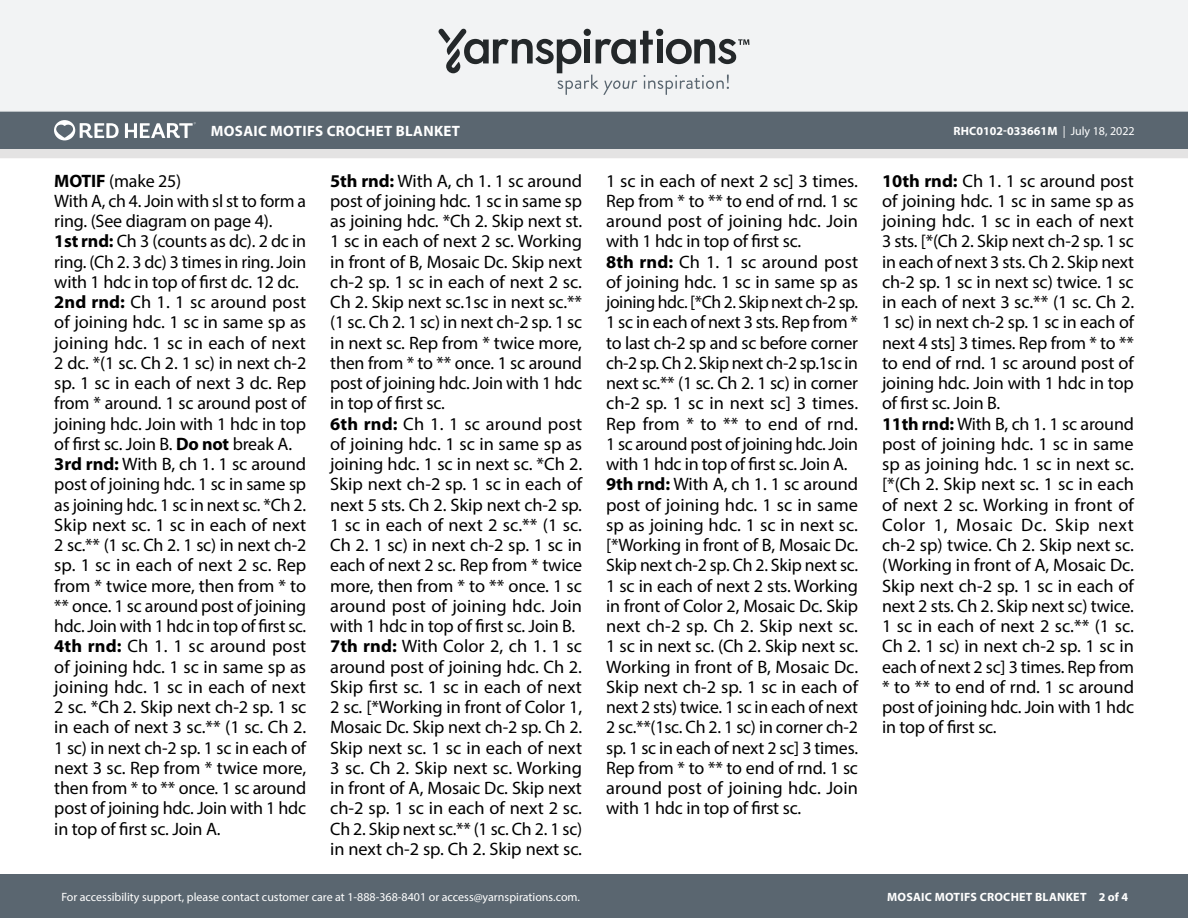
<style>
.page{position:relative;width:1188px;height:918px;background:#fff}
.page>*{position:absolute;margin:0;border:0;box-sizing:border-box;transform-origin:0 0}
.Body_-__Auto_Style_w{font:18px/20.2px "Myriad Pro";letter-spacing:-.01em;color:#000;text-align:justify}
.t1{font:700 15px "Myriad Pro";letter-spacing:.02em;color:#fff}
.t2{font:12px "Myriad Pro";color:#fff}
.t3{font:700 12px "Myriad Pro";letter-spacing:.02em;color:#fff}
.t4{font:700 12px "Myriad Pro";color:#fff}
.s1{font-weight:400}
.s2{font-weight:700}
</style>
<div class="page">
<div style="left:0;top:875px;width:1188px;height:43px;background:#5a6670"></div>
<div style="left:0;top:149px;width:1188px;height:9px;background:#e4e3e3"></div>
<div style="left:0;top:111px;width:1188px;height:38px;background:#5a6670"></div>
<div style="left:0;top:0;width:1188px;height:112px;background:#f2f3f4"></div>
<svg style="left:438px;top:29px;width:311px;height:66px"></svg>
<svg style="left:54px;top:120px;width:65px;height:20px"></svg>
<svg style="left:125px;top:122px;width:71px;height:16px"></svg>
<p class="t1" style="left:211px;top:121px;width:251px">MOSAIC MOTIFS CROCHET BLANKET</p>
<p class="t4" style="left:953px;top:123px;width:183px">RHC0102-033661M <span class="s1">| July 18, 2022</span></p>
<p class="Body_-__Auto_Style_w" style="left:54px;top:170px;width:129px"><span class="s2">MOTIF</span> (make 25)</p>
<p class="Body_-__Auto_Style_w" style="left:54px;top:191px;width:253px">With A, ch 4. Join with sl st to form a ring. (See diagram on page 4).</p>
<p class="Body_-__Auto_Style_w" style="left:54px;top:231px;width:253px"><span class="s2">1st rnd:</span> Ch 3 (counts as dc). 2 dc in ring. (Ch 2. 3 dc) 3 times in ring. Join with 1 hdc in top of first dc. 12 dc.</p>
<p class="Body_-__Auto_Style_w" style="left:54px;top:292px;width:254px"><span class="s2">2nd rnd:</span> Ch 1. 1 sc around post of joining hdc. 1 sc in same sp as joining hdc. 1 sc in each of next 2 dc. *(1 sc. Ch 2. 1 sc) in next ch-2 sp. 1 sc in each of next 3 dc. Rep from * around. 1 sc around post of joining hdc. Join with 1 hdc in top of first sc. Join B. <span class="s2">Do not</span> break A.</p>
<p class="Body_-__Auto_Style_w" style="left:54px;top:454px;width:254px"><span class="s2">3rd rnd:</span> With B, ch 1. 1 sc around post of joining hdc. 1 sc in same sp as joining hdc. 1 sc in next sc. *Ch 2.<br>Skip next sc. 1 sc in each of next 2 sc.** (1 sc. Ch 2. 1 sc) in next ch-2 sp. 1 sc in each of next 2 sc. Rep from * twice more, then from * to ** once. 1 sc around post of joining hdc. Join with 1 hdc in top of first sc.</p>
<p class="Body_-__Auto_Style_w" style="left:54px;top:636px;width:254px"><span class="s2">4th rnd:</span> Ch 1. 1 sc around post of joining hdc. 1 sc in same sp as joining hdc. 1 sc in each of next 2 sc. *Ch 2. Skip next ch-2 sp. 1 sc in each of next 3 sc.** (1 sc. Ch 2.<br>1 sc) in next ch-2 sp. 1 sc in each of next 3 sc. Rep from * twice more, then from * to ** once. 1 sc around post of joining hdc. Join with 1 hdc in top of first sc. Join A.</p>
<p class="Body_-__Auto_Style_w" style="left:330px;top:170px;width:254px"><span class="s2">5th rnd:</span> With A, ch 1. 1 sc around post of joining hdc. 1 sc in same sp as joining hdc. *Ch 2. Skip next st.<br>1 sc in each of next 2 sc. Working in front of B, Mosaic Dc. Skip next ch-2 sp. 1 sc in each of next 2 sc.<br>Ch 2. Skip next sc.1sc in next sc.** (1 sc. Ch 2. 1 sc) in next ch-2 sp. 1 sc in next sc. Rep from * twice more, then from * to ** once. 1 sc around post of joining hdc. Join with 1 hdc in top of first sc.</p>
<p class="Body_-__Auto_Style_w" style="left:330px;top:413px;width:253px"><span class="s2">6th rnd:</span> Ch 1. 1 sc around post of joining hdc. 1 sc in same sp as joining hdc. 1 sc in next sc. *Ch 2.<br>Skip next ch-2 sp. 1 sc in each of next 5 sts. Ch 2. Skip next ch-2 sp.<br>1 sc in each of next 2 sc.** (1 sc.<br>Ch 2. 1 sc) in next ch-2 sp. 1 sc in each of next 2 sc. Rep from * twice more, then from * to ** once. 1 sc around post of joining hdc. Join with 1 hdc in top of first sc. Join B.</p>
<p class="Body_-__Auto_Style_w" style="left:330px;top:636px;width:253px"><span class="s2">7th rnd:</span> With Color 2, ch 1. 1 sc around post of joining hdc. Ch 2.<br>Skip first sc. 1 sc in each of next 2 sc. [*Working in front of Color 1, Mosaic Dc. Skip next ch-2 sp. Ch 2.<br>Skip next sc. 1 sc in each of next 3 sc. Ch 2. Skip next sc. Working in front of A, Mosaic Dc. Skip next ch-2 sp. 1 sc in each of next 2 sc.<br>Ch 2. Skip next sc.** (1 sc. Ch 2. 1 sc) in next ch-2 sp. Ch 2. Skip next sc.</p>
<p class="Body_-__Auto_Style_w" style="left:606px;top:170px;width:253px">1 sc in each of next 2 sc] 3 times.<br>Rep from * to ** to end of rnd. 1 sc around post of joining hdc. Join with 1 hdc in top of first sc.</p>
<p class="Body_-__Auto_Style_w" style="left:606px;top:251px;width:254px"><span class="s2">8th rnd:</span> Ch 1. 1 sc around post of joining hdc. 1 sc in same sp as joining hdc. [*Ch 2. Skip next ch-2 sp.<br>1 sc in each of next 3 sts. Rep from * to last ch-2 sp and sc before corner ch-2 sp. Ch 2. Skip next ch-2 sp.1sc in next sc.** (1 sc. Ch 2. 1 sc) in corner ch-2 sp. 1 sc in next sc] 3 times.<br>Rep from * to ** to end of rnd.<br>1 sc around post of joining hdc. Join with 1 hdc in top of first sc. Join A.</p>
<p class="Body_-__Auto_Style_w" style="left:606px;top:474px;width:254px"><span class="s2">9th rnd:</span> With A, ch 1. 1 sc around post of joining hdc. 1 sc in same sp as joining hdc. 1 sc in next sc. [*Working in front of B, Mosaic Dc.<br>Skip next ch-2 sp. Ch 2. Skip next sc.<br>1 sc in each of next 2 sts. Working in front of Color 2, Mosaic Dc. Skip next ch-2 sp. Ch 2. Skip next sc.<br>1 sc in next sc. (Ch 2. Skip next sc.<br>Working in front of B, Mosaic Dc.<br>Skip next ch-2 sp. 1 sc in each of next 2 sts) twice. 1 sc in each of next 2 sc.**(1sc. Ch 2. 1 sc) in corner ch-2 sp. 1 sc in each of next 2 sc] 3 times.<br>Rep from * to ** to end of rnd. 1 sc around post of joining hdc. Join with 1 hdc in top of first sc.</p>
<p class="Body_-__Auto_Style_w" style="left:882px;top:170px;width:254px"><span class="s2">10th rnd:</span> Ch 1. 1 sc around post of joining hdc. 1 sc in same sp as joining hdc. 1 sc in each of next 3 sts. [*(Ch 2. Skip next ch-2 sp. 1 sc in each of next 3 sts. Ch 2. Skip next ch-2 sp. 1 sc in next sc) twice. 1 sc in each of next 3 sc.** (1 sc. Ch 2.<br>1 sc) in next ch-2 sp. 1 sc in each of next 4 sts] 3 times. Rep from * to ** to end of rnd. 1 sc around post of joining hdc. Join with 1 hdc in top of first sc. Join B.</p>
<p class="Body_-__Auto_Style_w" style="left:882px;top:413px;width:254px"><span class="s2">11th rnd:</span> With B, ch 1. 1 sc around post of joining hdc. 1 sc in same sp as joining hdc. 1 sc in next sc. [*(Ch 2. Skip next sc. 1 sc in each of next 2 sc. Working in front of Color 1, Mosaic Dc. Skip next ch-2 sp) twice. Ch 2. Skip next sc. (Working in front of A, Mosaic Dc.<br>Skip next ch-2 sp. 1 sc in each of next 2 sts. Ch 2. Skip next sc) twice.<br>1 sc in each of next 2 sc.** (1 sc.<br>Ch 2. 1 sc) in next ch-2 sp. 1 sc in each of next 2 sc] 3 times. Rep from * to ** to end of rnd. 1 sc around post of joining hdc. Join with 1 hdc in top of first sc.</p>
<p class="t2" style="left:61px;top:889px;width:520px">For accessibility support, please contact customer care at 1-888-368-8401 or access@yarnspirations.com.</p>
<p class="t3" style="left:887px;top:889px;width:242px">MOSAIC MOTIFS CROCHET BLANKET 2 of 4</p>
</div>
